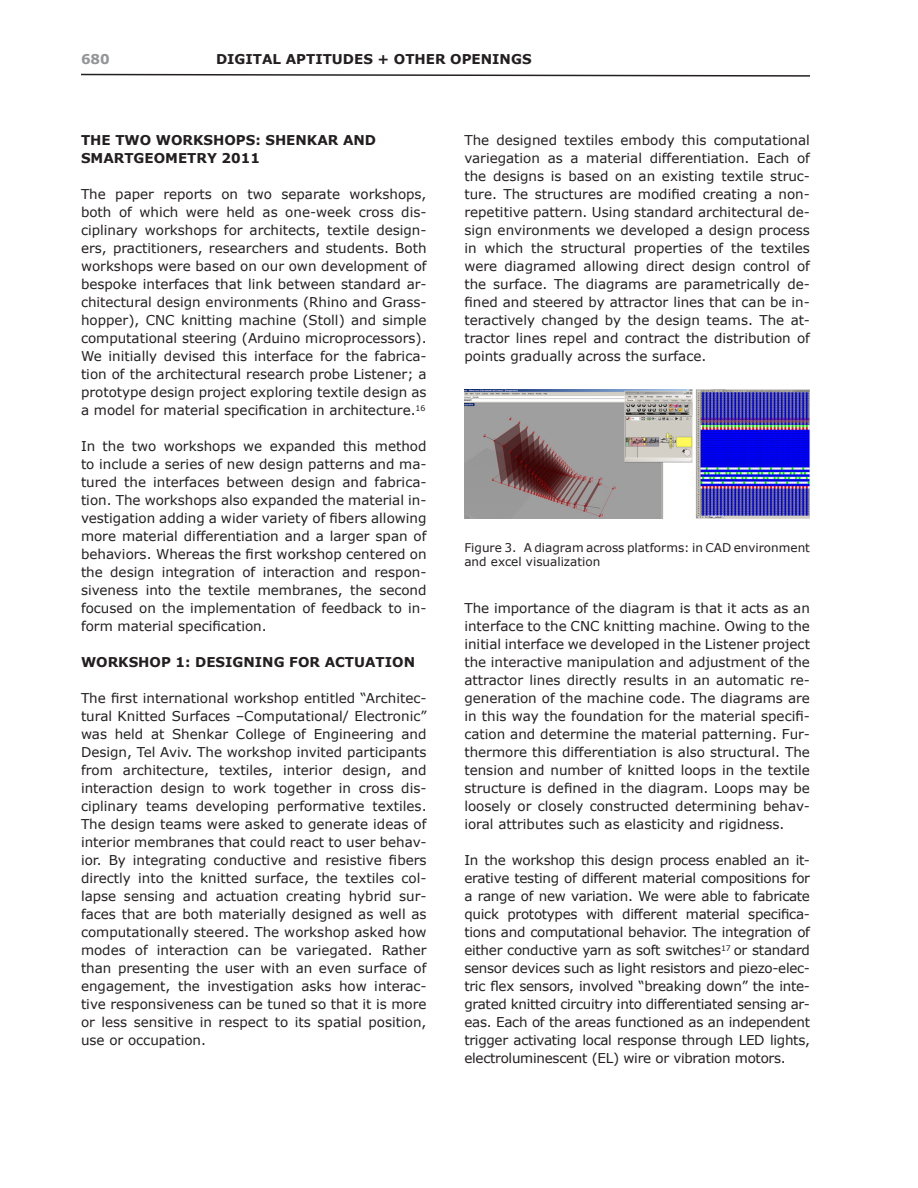
<style>
.page{position:relative;width:918px;height:1188px;background:#fff}
.page>*{position:absolute;margin:0;border:0;box-sizing:border-box;transform-origin:0 0}
.רגיל{font:13.5px/18px "Verdana";color:#231f20;text-align:justify}
._2_Head{font:700 13.5px/18px "Verdana";color:#231f20}
.t1{font:700 13.5px "Verdana";color:#939598}
.t2{font:12px/14.4px "Verdana";color:#231f20}
</style>
<div class="page">
<svg style="left:81px;top:73px;width:729px;height:4px"></svg>
<img style="left:464px;top:390px;width:346px;height:128px">
<p class="t1" style="left:81px;top:51px;width:30px">680</p>
<p class="_2_Head" style="left:216px;top:50px;width:317px">DIGITAL APTITUDES + OTHER OPENINGS</p>
<p class="_2_Head" style="left:81px;top:131px;width:297px">THE TWO WORKSHOPS: SHENKAR AND<br>SMARTGEOMETRY 2011</p>
<p class="רגיל" style="left:81px;top:185px;width:347px">The paper reports on two separate workshops, both of which were held as one-week cross dis&shy;ciplinary workshops for architects, textile design&shy;ers, practitioners, researchers and students. Both workshops were based on our own development of bespoke interfaces that link between standard ar&shy;chitectural design environments (Rhino and Grass&shy;hopper), CNC knitting machine (Stoll) and simple computational steering (Arduino microprocessors).<br>We initially devised this interface for the fabrica&shy;tion of the architectural research probe Listener; a prototype design project exploring textile design as a model for material specification in architecture.<sup>16</sup></p>
<p class="רגיל" style="left:81px;top:437px;width:347px">In the two workshops we expanded this method to include a series of new design patterns and ma&shy;tured the interfaces between design and fabrica&shy;tion. The workshops also expanded the material in&shy;vestigation adding a wider variety of fibers allowing more material differentiation and a larger span of behaviors. Whereas the first workshop centered on the design integration of interaction and respon&shy;siveness into the textile membranes, the second focused on the implementation of feedback to in&shy;form material specification.</p>
<p class="_2_Head" style="left:81px;top:653px;width:336px">WORKSHOP 1: DESIGNING FOR ACTUATION</p>
<p class="רגיל" style="left:81px;top:689px;width:347px">The first international workshop entitled “Architec&shy;tural Knitted Surfaces –Computational/ Electronic” was held at Shenkar College of Engineering and Design, Tel Aviv. The workshop invited participants from architecture, textiles, interior design, and interaction design to work together in cross dis&shy;ciplinary teams developing performative textiles.<br>The design teams were asked to generate ideas of interior membranes that could react to user behav&shy;ior. By integrating conductive and resistive fibers directly into the knitted surface, the textiles col&shy;lapse sensing and actuation creating hybrid sur&shy;faces that are both materially designed as well as computationally steered. The workshop asked how modes of interaction can be variegated. Rather than presenting the user with an even surface of engagement, the investigation asks how interac&shy;tive responsiveness can be tuned so that it is more or less sensitive in respect to its spatial position, use or occupation.</p>
<p class="רגיל" style="left:464px;top:131px;width:347px">The designed textiles embody this computational variegation as a material differentiation. Each of the designs is based on an existing textile struc&shy;ture. The structures are modified creating a non&shy;repetitive pattern. Using standard architectural de&shy;sign environments we developed a design process in which the structural properties of the textiles were diagramed allowing direct design control of the surface. The diagrams are parametrically de&shy;fined and steered by attractor lines that can be in&shy;teractively changed by the design teams. The at&shy;tractor lines repel and contract the distribution of points gradually across the surface.</p>
<p class="t2" style="left:464px;top:540px;width:347px">Figure 3. A diagram across platforms: in CAD environment and excel visualization</p>
<p class="רגיל" style="left:464px;top:599px;width:347px">The importance of the diagram is that it acts as an interface to the CNC knitting machine. Owing to the initial interface we developed in the Listener project the interactive manipulation and adjustment of the attractor lines directly results in an automatic re&shy;generation of the machine code. The diagrams are in this way the foundation for the material specifi&shy;cation and determine the material patterning. Fur&shy;thermore this differentiation is also structural. The tension and number of knitted loops in the textile structure is defined in the diagram. Loops may be loosely or closely constructed determining behav&shy;ioral attributes such as elasticity and rigidness.</p>
<p class="רגיל" style="left:464px;top:851px;width:347px">In the workshop this design process enabled an it&shy;erative testing of different material compositions for a range of new variation. We were able to fabricate quick prototypes with different material specifica&shy;tions and computational behavior. The integration of either conductive yarn as soft switches<sup>17</sup> or standard sensor devices such as light resistors and piezo-elec&shy;tric flex sensors, involved “breaking down” the inte&shy;grated knitted circuitry into differentiated sensing ar&shy;eas. Each of the areas functioned as an independent trigger activating local response through LED lights, electroluminescent (EL) wire or vibration motors.</p>
</div>
